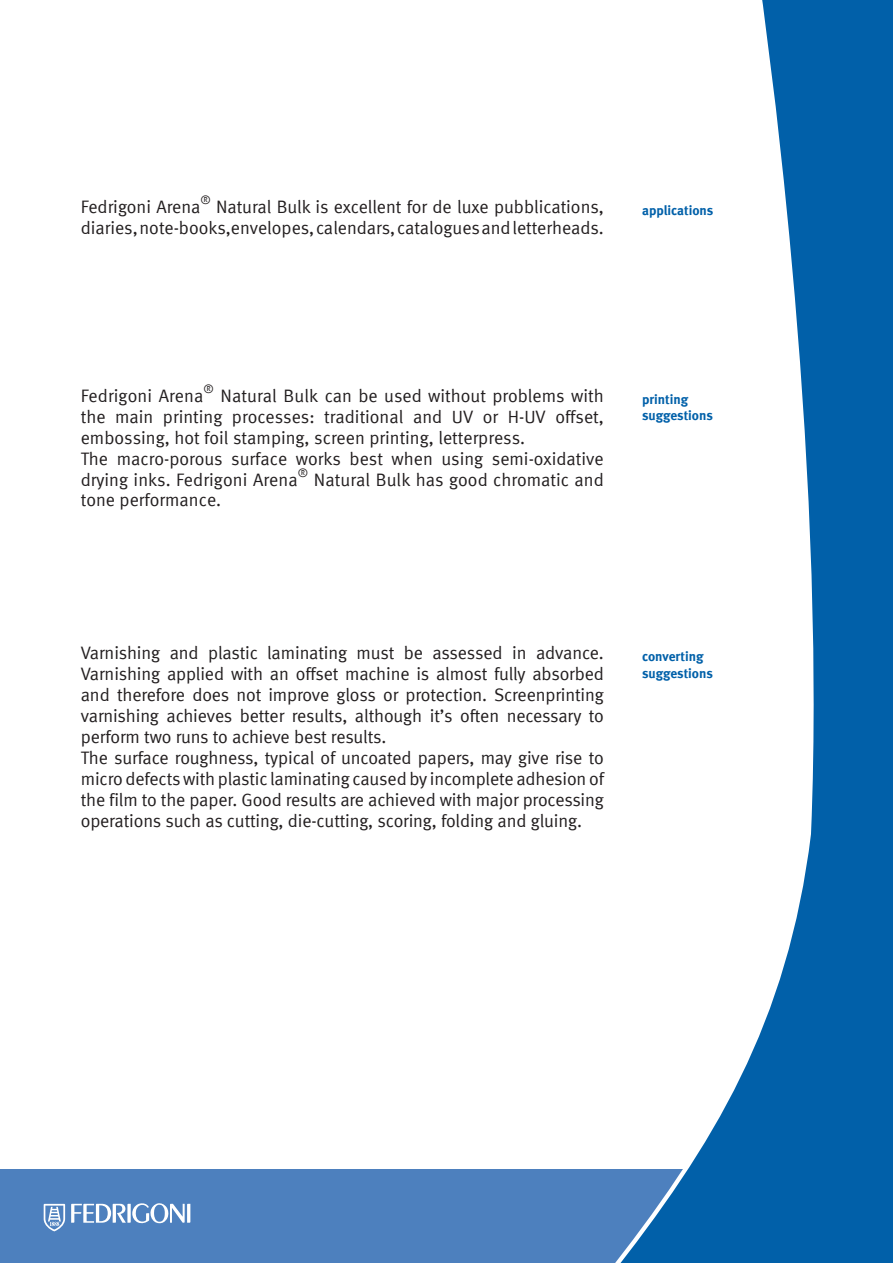
<style>
.page{position:relative;width:893px;height:1263px;background:#fff}
.page>*{position:absolute;margin:0;border:0;box-sizing:border-box;transform-origin:0 0}
.t1{font:18px/21px "Meta Normal LF";letter-spacing:-.01em;color:#231f20}
.t2{font:13.5px/16.2px "Meta Bold LF";color:#0160a9}
.t3{font:12px "Meta Normal LF";color:#231f20}
</style>
<div class="page">
<div style="left:0;top:1169px;width:765px;height:94px;background:#4d80be"></div>
<svg style="left:615px;top:0;width:278px;height:1263px"></svg>
<svg style="left:44px;top:1203px;width:146px;height:29px"></svg>
<p class="t3" style="left:200px;top:193px;width:12px">®</p>
<p class="t1" style="left:81px;top:196px;width:525px;text-align:right">Natural Bulk is excellent for de luxe pubblications,<br>diaries, note-books,envelopes, calendars, catalogues and letterheads.</p>
<p class="t1" style="left:81px;top:196px;width:121px">Fedrigoni Arena</p>
<p class="t2" style="left:642px;top:202px;width:73px">applications</p>
<p class="t3" style="left:204px;top:382px;width:12px">®</p>
<p class="t1" style="left:81px;top:385px;width:525px;text-indent:140px">Natural Bulk can be used without problems with the main printing processes: traditional and UV or H-UV offset, embossing, hot foil stamping, screen printing, letterpress.<br>The macro-porous surface works best when using semi-oxidative drying inks. Fedrigoni Arena</p>
<p class="t1" style="left:81px;top:385px;width:124px">Fedrigoni Arena</p>
<p class="t3" style="left:298px;top:466px;width:12px">®</p>
<p class="t1" style="left:314px;top:469px;width:292px">Natural Bulk has good chromatic and</p>
<p class="t1" style="left:81px;top:489px;width:142px">tone performance.</p>
<p class="t2" style="left:642px;top:391px;width:72px">printing suggestions</p>
<p class="t1" style="left:81px;top:642px;width:525px">Varnishing and plastic laminating must be assessed in advance.<br>Varnishing applied with an offset machine is almost fully absorbed and therefore does not improve gloss or protection. Screenprinting varnishing achieves better results, although it’s often necessary to perform two runs to achieve best results.<br>The surface roughness, typical of uncoated papers, may give rise to micro defects with plastic laminating caused by incomplete adhesion of the film to the paper. Good results are achieved with major processing operations such as cutting, die-cutting, scoring, folding and gluing.</p>
<p class="t2" style="left:642px;top:648px;width:72px">converting suggestions</p>
</div>
